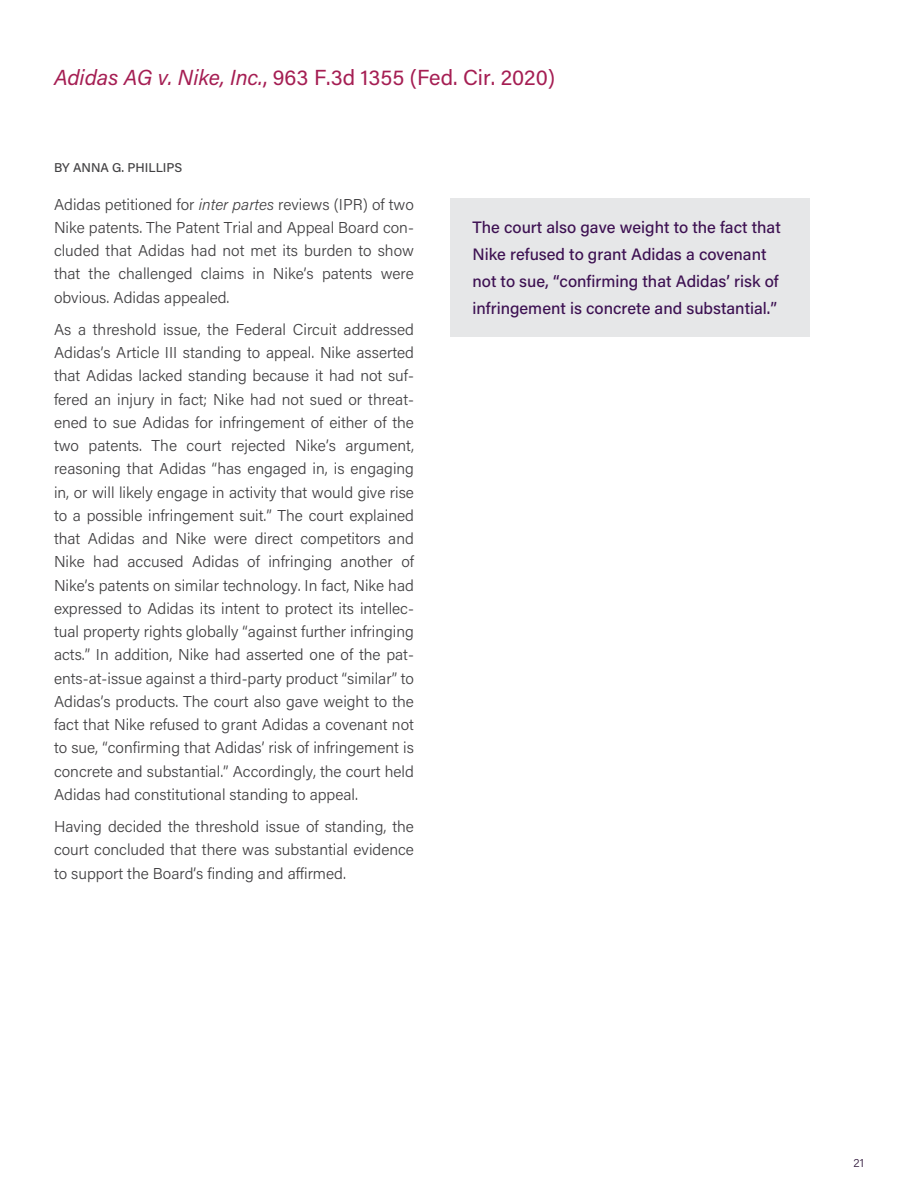
<style>
.page{position:relative;width:918px;height:1188px;background:#fff}
.page>*{position:absolute;margin:0;border:0;box-sizing:border-box;transform-origin:0 0}
.t1{font:21.75px "Acumin Pro";color:#a51e53}
.t2{font:500 16.5px/27px "Acumin Pro";color:#3d1152}
.t3{font:300 15.75px/23.2px "Acumin Pro";color:#414042;text-align:justify}
.t4{font:500 12.75px "Acumin Pro";color:#414042}
.t5{font:300 12px "Acumin Pro";color:#30183b}
.s1{font-style:italic}
</style>
<div class="page">
<div style="left:450px;top:198px;width:360px;height:139px;background:#e6e7e8"></div>
<h1 class="t1" style="left:54px;top:62px;width:503px"><span class="s1">Adidas AG v. Nike, Inc.</span>, 963 F.3d 1355 (Fed. Cir. 2020)</h1>
<p class="t4" style="left:54px;top:159px;width:130px">BY ANNA G. PHILLIPS</p>
<p class="t3" style="left:54px;top:192px;width:362px">Adidas petitioned for <span class="s1">inter partes</span> reviews (IPR) of two Nike patents. The Patent Trial and Appeal Board con&shy;cluded that Adidas had not met its burden to show that the challenged claims in Nike’s patents were obvious. Adidas appealed.</p>
<p class="t3" style="left:54px;top:317px;width:362px">As a threshold issue, the Federal Circuit addressed Adidas’s Article III standing to appeal. Nike asserted that Adidas lacked standing because it had not suf&shy;fered an injury in fact; Nike had not sued or threat&shy;ened to sue Adidas for infringement of either of the two patents. The court rejected Nike’s argument, reasoning that Adidas “has engaged in, is engaging in, or will likely engage in activity that would give rise to a possible infringement suit.” The court explained that Adidas and Nike were direct competitors and Nike had accused Adidas of infringing another of Nike’s patents on similar technology. In fact, Nike had expressed to Adidas its intent to protect its intellec&shy;tual property rights globally “against further infringing acts.” In addition, Nike had asserted one of the pat&shy;ents-at-issue against a third-party product “similar” to Adidas’s products. The court also gave weight to the fact that Nike refused to grant Adidas a covenant not to sue, “confirming that Adidas’ risk of infringement is concrete and substantial.” Accordingly, the court held Adidas had constitutional standing to appeal.</p>
<p class="t3" style="left:54px;top:814px;width:362px">Having decided the threshold issue of standing, the court concluded that there was substantial evidence to support the Board’s finding and affirmed.</p>
<p class="t2" style="left:472px;top:213px;width:310px">The court also gave weight to the fact that Nike refused to grant Adidas a covenant not to sue, “confirming that Adidas’ risk of infringement is concrete and substantial.”</p>
<p class="t5" style="left:854px;top:1155px;width:12px">21</p>
</div>
